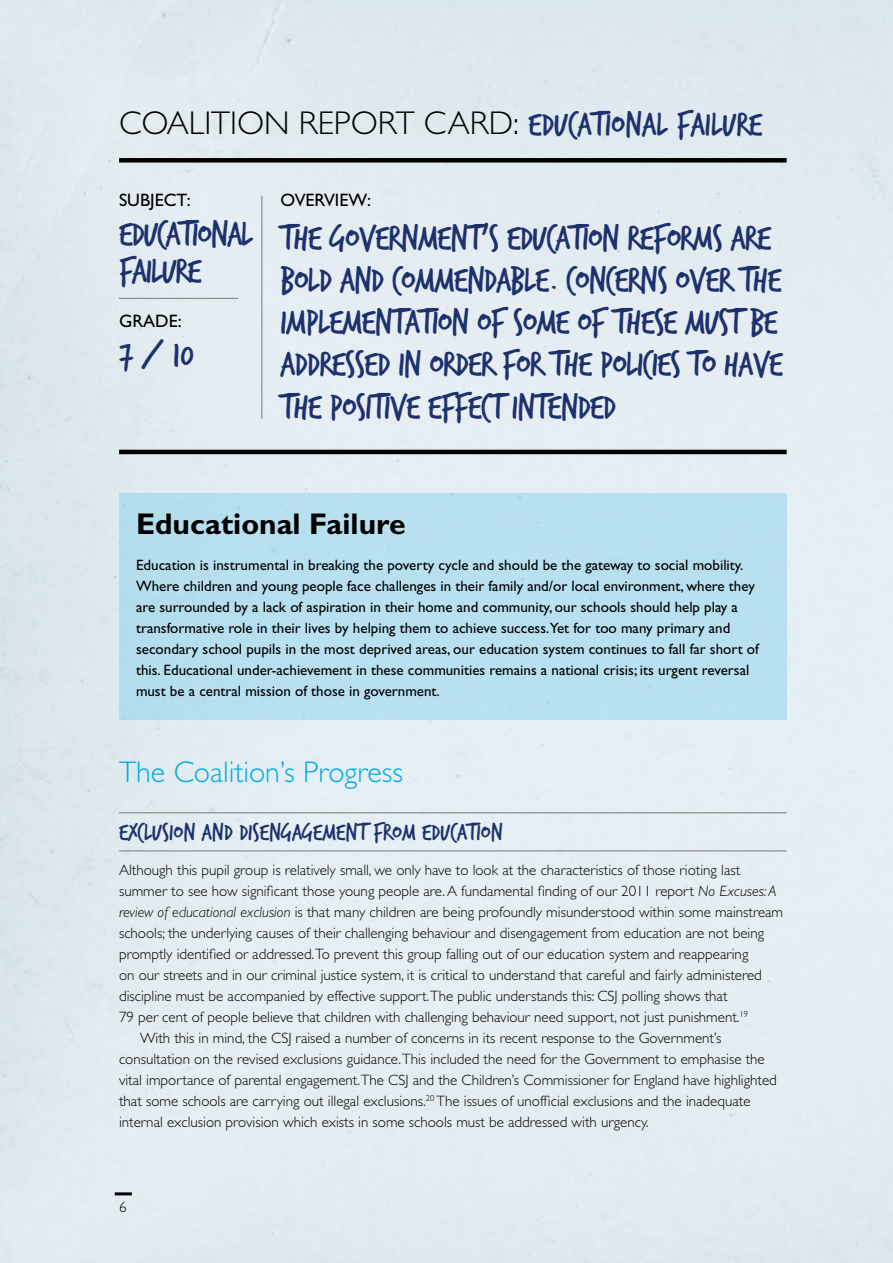
<style>
.page{position:relative;width:893px;height:1263px;background:#fff}
.page>*{position:absolute;margin:0;border:0;box-sizing:border-box;transform-origin:0 0}
.t1{font:37.5px/42px "Trash Hand";letter-spacing:-.02em;color:#1e316d}
.t2{font:300 33px "Gill Sans Std";color:#000}
.t3{font:300 30px "Gill Sans Std";color:#00abe4}
.t4{font:700 30px "Gill Sans Std";color:#000}
.t5{font:25.5px "Trash Hand";color:#1e316d}
.t6{font:18px "Gill Sans Std";color:#000}
.t7{font:300 15px "Gill Sans Std";color:#000}
.t8{font:15px/21px "Gill Sans Std";color:#000}
.s1{font-family:"Trash Hand";font-weight:400;font-size:36px;color:#1e316d}
.s2{font-style:italic}
</style>
<div class="page">
<div style="left:119px;top:493px;width:668px;height:227px;background:#b8e0f0"></div>
<hr style="left:119px;top:812px;width:668px;height:1px;background:#77787b">
<hr style="left:119px;top:850px;width:668px;height:1px;background:#77787b">
<div style="left:119px;top:158px;width:668px;height:5px;background:#000"></div>
<hr style="left:119px;top:450px;width:668px;height:4px;background:#000">
<hr style="left:261px;top:196px;width:1px;height:223px;background:#77787b">
<hr style="left:119px;top:298px;width:119px;height:1px;background:#77787b">
<hr style="left:115px;top:1192px;width:17px;height:3px;background:#000">
<h2 class="t2" style="left:119px;top:104px;width:645px">COALITION RE PORT CARD : <span class="s1">EDUCATIONAL FAILURE</span></h2>
<p class="t6" style="left:119px;top:190px;width:73px">SUBJECT:</p>
<h1 class="t1" style="left:119px;top:217px;width:135px;line-height:37.5px">EDUCATIONAL<br>FAILURE</h1>
<p class="t6" style="left:119px;top:311px;width:64px">GRADE:</p>
<h1 class="t1" style="left:119px;top:335px;width:76px">7 / 10</h1>
<p class="t6" style="left:281px;top:190px;width:92px">OVERVIEW:</p>
<h1 class="t1" style="left:281px;top:219px;width:504px">THE GOVERNMENT’S EDUCATION REFORMS ARE BOLD AND COMMENDABLE. CONCERNS OVER THE IMPLEMENTATION OF SOME OF THESE MUST BE ADDRESSED IN ORDER FOR THE POLICIES TO HAVE THE POSITIVE EFFECT INTENDED</h1>
<h3 class="t4" style="left:136px;top:506px;width:271px">Educational Failure</h3>
<p class="t8" style="left:136px;top:554px;width:624px">Education is instrumental in breaking the poverty cycle and should be the gateway to social mobility.<br>Where children and young people face challenges in their family and/or local environment, where they are surrounded by a lack of aspiration in their home and community, our schools should help play a transformative role in their lives by helping them to achieve success.Yet for too many primary and secondary school pupils in the most deprived areas, our education system continues to fall far short of this. Educational under-achievement in these communities remains a national crisis; its urgent reversal must be a central mission of those in government.</p>
<h3 class="t3" style="left:119px;top:755px;width:285px">The Coalition’s Progress</h3>
<h3 class="t5" style="left:119px;top:819px;width:385px">EXCLUSION AND DISENGAGEMENT FROM EDUCATION</h3>
<p class="t7" style="left:119px;top:861px;width:623px">Although this pupil group is relatively small, we only have to look at the characteristics of those rioting last</p>
<p class="t7" style="left:119px;top:882px;width:659px">summer to see how significant those young people are. A fundamental finding of our 2011 report <span class="s2">No Excuses: A</span></p>
<p class="t7" style="left:119px;top:903px;width:666px"><span class="s2">review of educational exclusion</span> is that many children are being profoundly misunderstood within some mainstream</p>
<p class="t7" style="left:119px;top:924px;width:647px">schools; the underlying causes of their challenging behaviour and disengagement from education are not being</p>
<p class="t7" style="left:119px;top:945px;width:631px">promptly identified or addressed.To prevent this group falling out of our education system and reappearing</p>
<p class="t7" style="left:119px;top:966px;width:644px">on our streets and in our criminal justice system, it is critical to understand that careful and fairly administered</p>
<p class="t7" style="left:119px;top:987px;width:610px">discipline must be accompanied by effective support.The public understands this: CSJ polling shows that</p>
<p class="t7" style="left:119px;top:1008px;width:631px">79 per cent of people believe that children with challenging behaviour need support, not just punishment.<sup>19</sup></p>
<p class="t7" style="left:140px;top:1029px;width:583px">With this in mind, the CSJ raised a number of concerns in its recent response to the Government’s</p>
<p class="t7" style="left:119px;top:1050px;width:647px">consultation on the revised exclusions guidance.This included the need for the Government to emphasise the</p>
<p class="t7" style="left:119px;top:1071px;width:659px">vital importance of parental engagement.The CSJ and the Children’s Commissioner for England have highlighted</p>
<p class="t7" style="left:119px;top:1092px;width:633px">that some schools are carrying out illegal exclusions.<sup>20</sup> The issues of unofficial exclusions and the inadequate</p>
<p class="t7" style="left:119px;top:1113px;width:531px">internal exclusion provision which exists in some schools must be addressed with urgency.</p>
<p class="t7" style="left:119px;top:1198px;width:9px">6</p>
</div>
